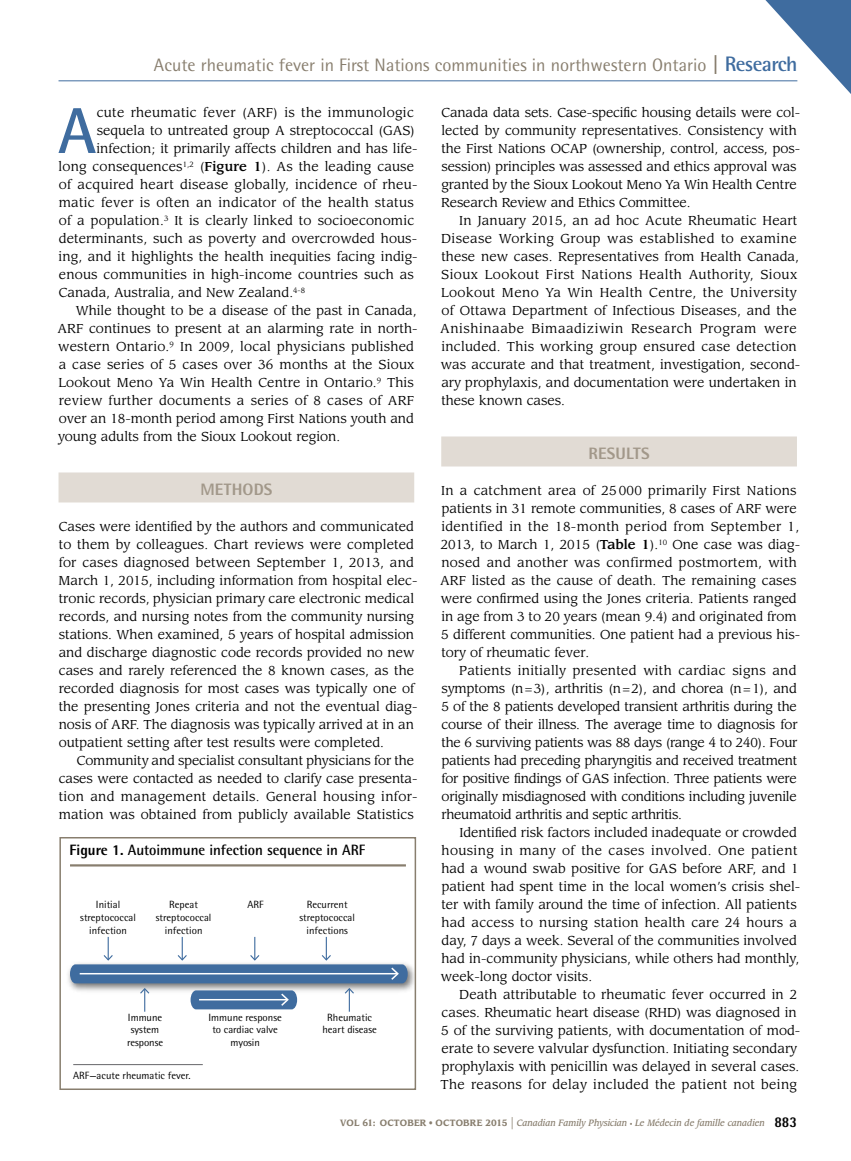
<style>
.page{position:relative;width:851px;height:1161px;background:#fff}
.page>*{position:absolute;margin:0;border:0;box-sizing:border-box;transform-origin:0 0}
.t1{font:700 64.95px "Rotis Semi Sans Std";color:#3f6c9f}
.t2{font:18px "Rotis Semi Sans Std";color:#887e6e}
.t3{font:800 16.5px "Rotis Semi Sans Std";letter-spacing:.005em;color:#a2988a}
.t4{font:700 15px "Rotis Semi Sans Std";color:#000}
.t5{font:12.75px/18px "Leawood Std";color:#000}
.t6{font:12.75px "Leawood Std";letter-spacing:.02em;color:#000}
.t7{font:12.75px "Leawood Std";letter-spacing:.025em;color:#000}
.t8{font:10.5px/12.6px "Rotis Semi Sans Std";color:#000;text-align:center}
.t9{font:italic 500 9px "Leawood Std";color:#887e6e;scale:.9 1}
.s1{font-weight:700;font-size:21px}
.s2{font-weight:700;font-size:21px;color:#3f6c9f}
.s3{font-weight:500}
.s4{font-weight:800}
.s5{font-weight:700;font-style:normal}
.s6{font-weight:400;font-style:normal}
.s7{font-weight:400;font-style:normal;font-size:15px}
.s8{font-style:normal;font-size:6px}
.s9{font-family:"Rotis Semi Sans Std";font-weight:800;font-style:normal;font-size:15px;color:#000}
</style>
<div class="page">
<hr style="left:58px;top:80px;width:739px;height:1px;background:#3f6c9f">
<svg style="left:729px;top:0;width:121px;height:93px"></svg>
<div style="left:58px;top:472px;width:356px;height:30px;background:#e1dbd4"></div>
<div style="left:441px;top:436px;width:355px;height:30px;background:#e1dbd4"></div>
<hr style="left:70px;top:864px;width:336px;height:3px;background:#887e6e">
<img style="left:68px;top:964px;width:345px;height:26px">
<svg style="left:70px;top:937px;width:337px;height:75px"></svg>
<hr style="left:73px;top:1064px;width:130px;height:1px;background:#6d6e71">
<div style="left:59px;top:837px;width:357px;height:253px;border:2px solid #887e6e"></div>
<h2 class="t2" style="left:154px;top:55px;width:645px">Acute rheumatic fever in First Nations communities in northwestern Ontario <span class="s1">|</span> <span class="s2">Research</span></h2>
<h1 class="t1" style="left:58px;top:91px;width:40px">A</h1>
<p class="t7" style="left:97px;top:105px;width:318px">cute rheumatic fever (ARF) is the immunologic</p>
<p class="t5" style="left:97px;top:122px;width:320px">sequela to untreated group A streptococcal (GAS)</p>
<p class="t5" style="left:96px;top:140px;width:322px">infection; it primarily affects children and has life-</p>
<p class="t5" style="left:59px;top:158px;width:357px">long consequences<sup>1,2</sup> (<span class="s3">Figure 1</span>). As the leading cause</p>
<p class="t6" style="left:59px;top:177px;width:360px">of acquired heart disease globally, incidence of rheu-</p>
<p class="t6" style="left:59px;top:195px;width:356px">matic fever is often an indicator of the health status</p>
<p class="t5" style="left:59px;top:212px;width:357px">of a population.<sup>3</sup> It is clearly linked to socioeconomic</p>
<p class="t5" style="left:59px;top:230px;width:360px">determinants, such as poverty and overcrowded hous-</p>
<p class="t5" style="left:59px;top:248px;width:360px">ing, and it highlights the health inequities facing indig-</p>
<p class="t5" style="left:59px;top:266px;width:356px">enous communities in high-income countries such as</p>
<p class="t5" style="left:59px;top:284px;width:248px">Canada, Australia, and New Zealand.<sup>4-8</sup></p>
<p class="t5" style="left:76px;top:302px;width:342px">While thought to be a disease of the past in Canada,</p>
<p class="t5" style="left:57px;top:320px;width:361px">ARF continues to present at an alarming rate in north-</p>
<p class="t6" style="left:58px;top:339px;width:357px">western Ontario.<sup>9</sup> In 2009, local physicians published</p>
<p class="t5" style="left:59px;top:356px;width:357px">a case series of 5 cases over 36 months at the Sioux</p>
<p class="t5" style="left:58px;top:374px;width:357px">Lookout Meno Ya Win Health Centre in Ontario.<sup>9</sup> This</p>
<p class="t6" style="left:59px;top:393px;width:357px">review further documents a series of 8 cases of ARF</p>
<p class="t5" style="left:59px;top:410px;width:356px">over an 18-month period among First Nations youth and</p>
<p class="t5" style="left:58px;top:428px;width:284px">young adults from the Sioux Lookout region.</p>
<p class="t3" style="left:200px;top:479px;width:53px">Methods</p>
<p class="t5" style="left:59px;top:518px;width:360px">Cases were identified by the authors and communicated to them by colleagues. Chart reviews were completed for cases diagnosed between September 1, 2013, and March 1, 2015, including information from hospital elec&shy;tronic records, physician primary care electronic medical records, and nursing notes from the community nursing stations. When examined, 5 years of hospital admission and discharge diagnostic code records provided no new cases and rarely referenced the 8 known cases, as the recorded diagnosis for most cases was typically one of the presenting Jones criteria and not the eventual diag&shy;nosis of ARF. The diagnosis was typically arrived at in an outpatient setting after test results were completed.</p>
<p class="t5" style="left:59px;top:752px;width:360px;text-indent:18px">Community and specialist consultant physicians for the cases were contacted as needed to clarify case presenta&shy;tion and management details. General housing infor&shy;mation was obtained from publicly available Statistics</p>
<p class="t4" style="left:70px;top:841px;width:297px"><span class="s4">Figure 1.</span> Autoimmune infection sequence in ARF</p>
<p class="t8" style="left:80px;top:898px;width:57px">Initial streptococcal infection</p>
<p class="t8" style="left:156px;top:898px;width:57px">Repeat streptococcal infection</p>
<p class="t8" style="left:247px;top:898px;width:18px">ARF</p>
<p class="t8" style="left:299px;top:898px;width:57px">Recurrent streptococcal infections</p>
<p class="t8" style="left:127px;top:1011px;width:38px">Immune system response</p>
<p class="t8" style="left:73px;top:1069px;width:119px">ARF—acute rheumatic fever.</p>
<p class="t8" style="left:208px;top:1011px;width:75px">Immune response to cardiac valve myosin</p>
<p class="t8" style="left:322px;top:1011px;width:56px">Rheumatic heart disease</p>
<p class="t5" style="left:441px;top:104px;width:360px">Canada data sets. Case-specific housing details were col&shy;lected by community representatives. Consistency with the First Nations OCAP (ownership, control, access, pos&shy;session) principles was assessed and ethics approval was granted by the Sioux Lookout Meno Ya Win Health Centre Research Review and Ethics Committee.</p>
<p class="t5" style="left:440px;top:212px;width:361px;text-indent:19px">In January 2015, an ad hoc Acute Rheumatic Heart Disease Working Group was established to examine these new cases. Representatives from Health Canada, Sioux Lookout First Nations Health Authority, Sioux Lookout Meno Ya Win Health Centre, the University of Ottawa Department of Infectious Diseases, and the Anishinaabe Bimaadiziwin Research Program were included. This working group ensured case detection was accurate and that treatment, investigation, second&shy;ary prophylaxis, and documentation were undertaken in these known cases.</p>
<p class="t3" style="left:588px;top:443px;width:63px">RESULTS</p>
<p class="t5" style="left:440px;top:482px;width:361px">In a catchment area of 25 000 primarily First Nations patients in 31 remote communities, 8 cases of ARF were identified in the 18-month period from September 1, 2013, to March 1, 2015 (<span class="s3">Table 1</span>).<sup>10</sup> One case was diag&shy;nosed and another was confirmed postmortem, with ARF listed as the cause of death. The remaining cases were confirmed using the Jones criteria. Patients ranged in age from 3 to 20 years (mean 9.4) and originated from 5 different communities. One patient had a previous his&shy;tory of rheumatic fever.</p>
<p class="t5" style="left:441px;top:662px;width:358px;text-align:justify;text-indent:18px">Patients initially presented with cardiac signs and symptoms (n=3), arthritis (n=2), and chorea (n=1), and 5 of the 8 patients developed transient arthritis during the course of their illness. The average time to diagnosis for the 6 surviving patients was 88 days (range 4 to 240). Four patients had preceding pharyngitis and received treatment for positive findings of GAS infection. Three patients were originally misdiagnosed with conditions including juvenile rheumatoid arthritis and septic arthritis.</p>
<p class="t5" style="left:441px;top:824px;width:361px;text-indent:18px">Identified risk factors included inadequate or crowded housing in many of the cases involved. One patient had a wound swab positive for GAS before ARF, and 1 patient had spent time in the local women’s crisis shel&shy;ter with family around the time of infection. All patients had access to nursing station health care 24 hours a day, 7 days a week. Several of the communities involved had in-community physicians, while others had monthly, week-long doctor visits.</p>
<p class="t5" style="left:440px;top:986px;width:361px;text-indent:19px">Death attributable to rheumatic fever occurred in 2 cases. Rheumatic heart disease (RHD) was diagnosed in 5 of the surviving patients, with documentation of mod&shy;erate to severe valvular dysfunction. Initiating secondary prophylaxis with penicillin was delayed in several cases.<br>The reasons for delay included the patient not being</p>
<p class="t9" style="left:340px;top:1118px;width:509px"><span class="s5">VOL 61: OCTOBER</span> <span class="s6">•</span> <span class="s5">OCTOBRE 2015</span> <span class="s7">|</span> Canadian Family Physician <span class="s8">•</span> Le Médecin de famille canadien <span class="s9">883</span></p>
</div>
